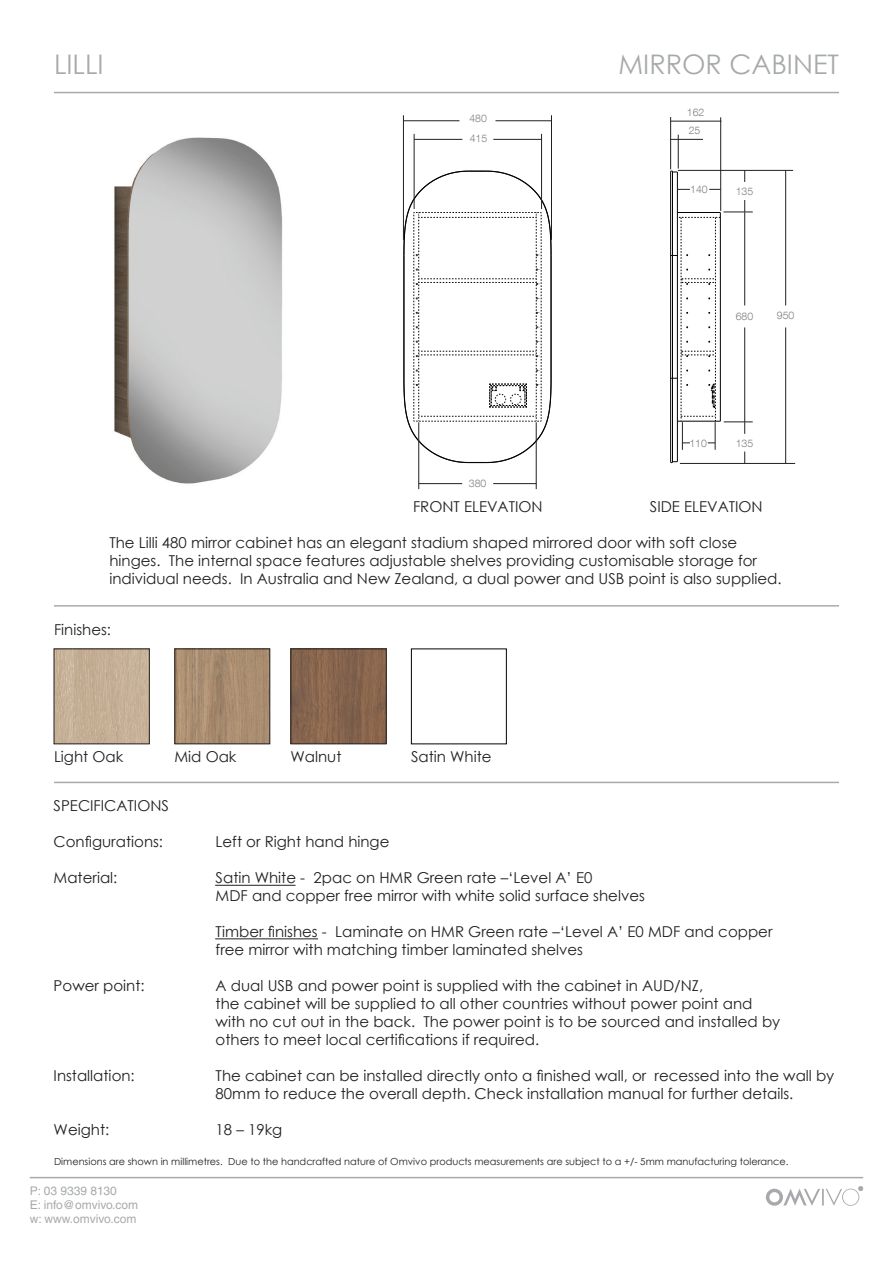
<style>
.page{position:relative;width:893px;height:1263px;background:#fff}
.page>*{position:absolute;margin:0;border:0;box-sizing:border-box;transform-origin:0 0}
.t1{font:27px "Century Gothic";color:#a7aaac}
.t2{font:15px/18px "Century Gothic";color:#231f20}
.t3{font:12px/14.4px "Helvetica LT Std";color:#a7aaac}
.t4{font:300 10.5px/20.1px "Helvetica Neue LT Com";color:#807f82}
.t5{font:9.75px "Century Gothic";color:#231f20}
</style>
<div class="page">
<hr style="left:30px;top:1177px;width:833px;height:1px;background:#a7aaac">
<hr style="left:54px;top:92px;width:785px;height:1px;background:#a7aaac">
<svg style="left:766px;top:1186px;width:97px;height:20px"></svg>
<img style="left:114px;top:137px;width:169px;height:347px">
<hr style="left:670px;top:171px;width:1px;height:291px;background:#040503">
<hr style="left:672px;top:171px;width:1px;height:291px;background:#040503">
<hr style="left:677px;top:172px;width:1px;height:290px;background:#040503">
<hr style="left:678px;top:135px;width:1px;height:34px;background:#231f20">
<hr style="left:670px;top:117px;width:1px;height:52px;background:#231f20">
<hr style="left:720px;top:117px;width:1px;height:94px;background:#231f20">
<hr style="left:785px;top:170px;width:1px;height:135px;background:#231f20">
<hr style="left:785px;top:327px;width:1px;height:136px;background:#231f20">
<hr style="left:678px;top:170px;width:115px;height:1px;background:#231f20">
<hr style="left:680px;top:463px;width:115px;height:1px;background:#231f20">
<svg style="left:709px;top:189px;width:12px;height:1px"></svg>
<svg style="left:671px;top:200px;width:82px;height:263px"></svg>
<svg style="left:677px;top:189px;width:13px;height:1px"></svg>
<hr style="left:671px;top:139px;width:32px;height:1px;background:#231f20">
<hr style="left:671px;top:121px;width:50px;height:1px;background:#231f20">
<svg style="left:403px;top:170px;width:149px;height:293px"></svg>
<hr style="left:403px;top:120px;width:56px;height:1px;background:#231f20">
<hr style="left:495px;top:120px;width:56px;height:1px;background:#231f20">
<hr style="left:403px;top:115px;width:1px;height:125px;background:#231f20">
<hr style="left:551px;top:115px;width:1px;height:125px;background:#231f20">
<hr style="left:414px;top:139px;width:48px;height:1px;background:#231f20">
<hr style="left:493px;top:483px;width:43px;height:1px;background:#231f20">
<hr style="left:493px;top:139px;width:49px;height:1px;background:#231f20">
<hr style="left:419px;top:483px;width:43px;height:1px;background:#231f20">
<hr style="left:414px;top:134px;width:1px;height:75px;background:#231f20">
<hr style="left:536px;top:422px;width:1px;height:67px;background:#231f20">
<hr style="left:541px;top:134px;width:1px;height:75px;background:#231f20">
<hr style="left:418px;top:422px;width:1px;height:67px;background:#231f20">
<hr style="left:54px;top:605px;width:785px;height:2px;background:#a7aaac">
<img style="left:56px;top:650px;width:92px;height:92px">
<img style="left:293px;top:650px;width:92px;height:92px">
<div style="left:291px;top:648px;width:96px;height:96px;border:1px solid #231f20"></div>
<img style="left:176px;top:650px;width:92px;height:92px">
<div style="left:174px;top:648px;width:96px;height:96px;border:1px solid #231f20"></div>
<div style="left:411px;top:648px;width:96px;height:96px;border:1px solid #040503"></div>
<hr style="left:54px;top:782px;width:785px;height:1px;background:#a7aaac">
<hr style="left:215px;top:938px;width:103px;height:1px;background:#231f20">
<hr style="left:215px;top:885px;width:81px;height:1px;background:#231f20">
<h1 class="t1" style="left:54px;top:46px;width:51px">LILLI</h1>
<h1 class="t1" style="left:618px;top:46px;width:222px">MIRROR CABINET</h1>
<p class="t4" style="left:469px;top:108px;width:19px">480<br>415</p>
<p class="t4" style="left:687px;top:102px;width:19px">162</p>
<p class="t4" style="left:689px;top:120px;width:13px">25</p>
<p class="t4" style="left:690px;top:179px;width:19px">140</p>
<p class="t4" style="left:736px;top:181px;width:19px">135</p>
<p class="t4" style="left:736px;top:306px;width:19px">680</p>
<p class="t4" style="left:777px;top:305px;width:19px">950</p>
<p class="t4" style="left:689px;top:432px;width:19px">110</p>
<p class="t4" style="left:736px;top:432px;width:19px">135</p>
<p class="t4" style="left:469px;top:473px;width:19px">380</p>
<p class="t2" style="left:413px;top:497px;width:131px">FRONT ELEVATION</p>
<p class="t2" style="left:650px;top:497px;width:114px">SIDE ELEVATION</p>
<p class="t2" style="left:109px;top:534px;width:674px">The Lilli 480 mirror cabinet has an elegant stadium shaped mirrored door with soft close hinges. The internal space features adjustable shelves providing customisable storage for individual needs. In Australia and New Zealand, a dual power and USB point is also supplied.</p>
<p class="t2" style="left:54px;top:621px;width:59px">Finishes:</p>
<p class="t2" style="left:54px;top:748px;width:71px">Light Oak</p>
<p class="t2" style="left:174px;top:748px;width:64px">Mid Oak</p>
<p class="t2" style="left:291px;top:748px;width:53px">Walnut</p>
<p class="t2" style="left:411px;top:748px;width:82px">Satin White</p>
<p class="t2" style="left:54px;top:796px;width:117px">SPECIFICATIONS</p>
<p class="t2" style="left:54px;top:832px;width:111px">Configurations:</p>
<p class="t2" style="left:216px;top:832px;width:175px">Left or Right hand hinge</p>
<p class="t2" style="left:54px;top:868px;width:65px">Material:</p>
<p class="t2" style="left:216px;top:868px;width:431px">Satin White - 2pac on HMR Green rate –‘Level A’ E0<br>MDF and copper free mirror with white solid surface shelves</p>
<p class="t2" style="left:216px;top:922px;width:558px">Timber finishes - Laminate on HMR Green rate –‘Level A’ E0 MDF and copper free mirror with matching timber laminated shelves</p>
<p class="t2" style="left:54px;top:976px;width:93px">Power point:</p>
<p class="t2" style="left:216px;top:976px;width:566px">A dual USB and power point is supplied with the cabinet in AUD/NZ,<br>the cabinet will be supplied to all other countries without power point and with no cut out in the back. The power point is to be sourced and installed by others to meet local certifications if required.</p>
<p class="t2" style="left:54px;top:1066px;width:83px">Installation:</p>
<p class="t2" style="left:216px;top:1066px;width:620px">The cabinet can be installed directly onto a finished wall, or recessed into the wall by<br>80mm to reduce the overall depth. Check installation manual for further details.</p>
<p class="t2" style="left:54px;top:1120px;width:57px">Weight:</p>
<p class="t2" style="left:216px;top:1120px;width:68px">18 – 19kg</p>
<p class="t5" style="left:54px;top:1155px;width:736px">Dimensions are shown in millimetres. Due to the handcrafted nature of Omvivo products measurements are subject to a +/- 5mm manufacturing tolerance.</p>
<p class="t3" style="left:30px;top:1183px;width:110px">P: 03 9339 8130<br>E: info@omvivo.com w: www.omvivo.com</p>
</div>
